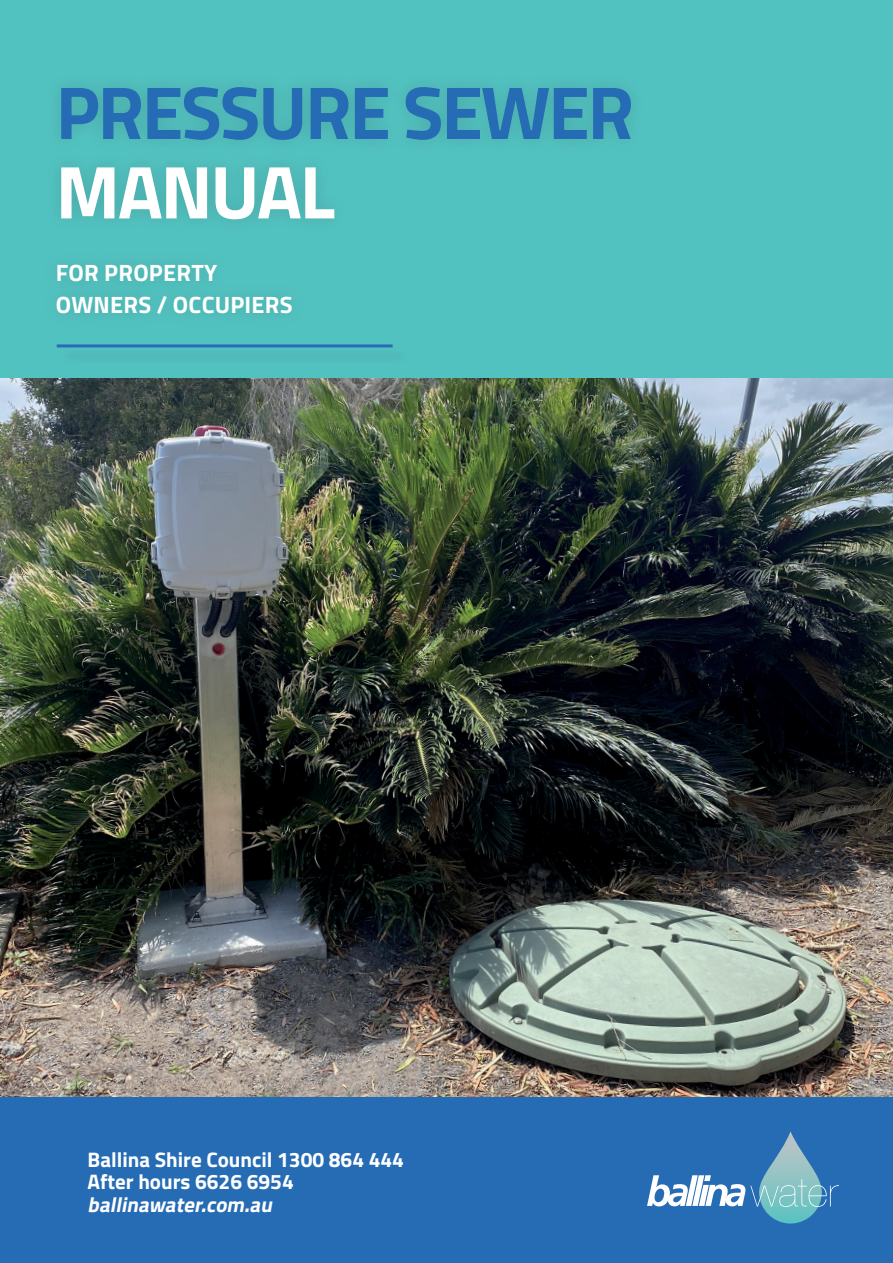
<style>
.page{position:relative;width:893px;height:1263px;background:#fff}
.page>*{position:absolute;margin:0;border:0;box-sizing:border-box;transform-origin:0 0}
.t1{font:700 75px "Titillium Web";letter-spacing:-.03em;color:#266cb5}
.t2{font:700 75px "Titillium Web";letter-spacing:-.03em;color:#fff}
.t3{font:700 23.7px/31.5px "Titillium Web";letter-spacing:.01em;color:#fff}
.t4{font:700 21px/22.5px "Titillium Web";color:#fff}
.t5{font:italic 700 21px "Titillium Web";color:#fff}
</style>
<div class="page">
<div style="left:0;top:0;width:893px;height:417px;background:#52c2c0"></div>
<img style="left:0;top:378px;width:893px;height:719px">
<div style="left:0;top:1097px;width:893px;height:166px;background:#266cb5"></div>
<div style="left:41px;top:71px;width:606px;height:259px;background:#231f20;opacity:.15"></div>
<svg style="left:759px;top:1131px;width:63px;height:92px"></svg>
<svg style="left:647px;top:1175px;width:192px;height:32px"></svg>
<div style="left:60px;top:347px;width:351px;height:19px;background:#50bebc"></div>
<hr style="left:57px;top:344px;width:336px;height:3px;background:#286cb5">
<h1 class="t1" style="left:56px;top:55px;width:580px">PRESSURE SEWER</h1>
<h1 class="t2" style="left:56px;top:135px;width:281px">MANUAL</h1>
<p class="t3" style="left:56px;top:256px;width:238px">FOR PROPERTY<br>OWNERS / OCCUPIERS</p>
<p class="t4" style="left:88px;top:1147px;width:318px">Ballina Shire Council 1300 864 444<br>After hours 6626 6954</p>
<p class="t5" style="left:88px;top:1188px;width:191px">ballinawater.com.au</p>
</div>
